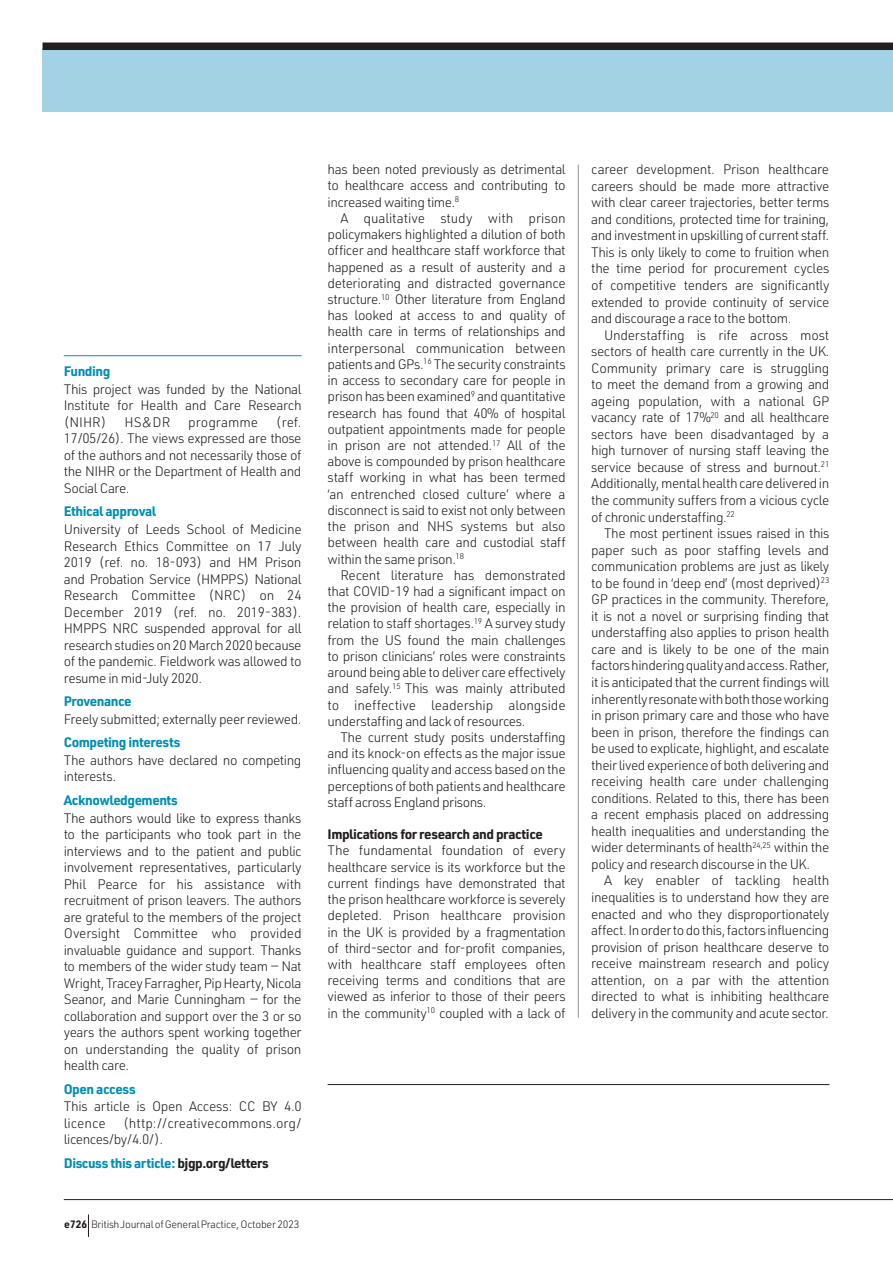
<style>
.page{position:relative;width:893px;height:1263px;background:#fff}
.page>*{position:absolute;margin:0;border:0;box-sizing:border-box;transform-origin:0 0}
.t1{font:300 13.5px/16.5px "URWDIN";letter-spacing:-.035em;color:#231f20;text-align:justify}
.t2{font:700 13.5px "URWDIN";letter-spacing:-.035em;color:#008fb3}
.t3{font:300 13.5px/16.5px "URWDIN";letter-spacing:-.005em;color:#231f20}
.t4{font:700 13.5px "URWDIN";letter-spacing:-.035em;color:#231f20}
.t5{font:300 10.5px "URWDIN";letter-spacing:-.025em;color:#231f20}
.s1{color:#231f20}
.s2{font-weight:700}
</style>
<div class="page">
<div style="left:43px;top:48px;width:850px;height:64px;background:#a2d2e3"></div>
<div style="left:43px;top:43px;width:850px;height:7px;background:#231f20"></div>
<hr style="left:578px;top:165px;width:1px;height:853px;background:#939598">
<hr style="left:64px;top:355px;width:238px;height:1px;background:#008fb3">
<hr style="left:328px;top:1084px;width:501px;height:1px;background:#231f20">
<hr style="left:64px;top:1199px;width:829px;height:1px;background:#231f20">
<svg style="left:88px;top:1214px;width:1px;height:23px"></svg>
<p class="t2" style="left:64px;top:362px;width:48px">Funding</p>
<p class="t1" style="left:64px;top:380px;width:239px">This project was funded by the National Institute for Health and Care Research (NIHR)</p>
<p class="t1" style="left:64px;top:413px;width:239px;text-indent:212px">(ref.<br>17/05/26). The views expressed are those of the authors and not necessarily those of the NIHR or the Department of Health and Social Care.</p>
<p class="t2" style="left:64px;top:502px;width:94px">Ethical approval</p>
<p class="t1" style="left:64px;top:521px;width:239px">University of Leeds School of Medicine Research Ethics Committee on 17 July 2019 (ref. no. 18-093) and HM Prison and Probation Service (HMPPS) National Research Committee (NRC) on 24<br>December 2019 (ref. no. 2019-383).<br>HMPPS NRC suspended approval for all research studies on 20 March 2020 because of the pandemic. Fieldwork was allowed to resume in mid-July 2020.</p>
<p class="t2" style="left:64px;top:692px;width:69px">Provenance</p>
<p class="t1" style="left:64px;top:710px;width:239px">Freely submitted; externally peer reviewed.</p>
<p class="t2" style="left:64px;top:733px;width:118px">Competing interests</p>
<p class="t1" style="left:64px;top:751px;width:239px">The authors have declared no competing interests.</p>
<p class="t2" style="left:64px;top:791px;width:116px">Acknowledgements</p>
<p class="t1" style="left:64px;top:809px;width:239px">The authors would like to express thanks to the participants who took part in the interviews and to the patient and public involvement representatives, particularly Phil Pearce for his assistance with recruitment of prison leavers. The authors are grateful to the members of the project Oversight Committee who provided invaluable guidance and support. Thanks to members of the wider study team — Nat Wright, Tracey Farragher, Pip Hearty, Nicola Seanor, and Marie Cunningham — for the collaboration and support over the 3 or so years the authors spent working together on understanding the quality of prison health care.</p>
<p class="t2" style="left:64px;top:1079px;width:73px">Open access</p>
<p class="t1" style="left:64px;top:1098px;width:239px">This article is Open Access: CC BY 4.0 licence</p>
<p class="t1" style="left:125px;top:413px;width:47px">HS&amp;DR</p>
<p class="t3" style="left:188px;top:413px;width:71px">programme</p>
<p class="t3" style="left:64px;top:1114px;width:239px;text-indent:59px">(http://creativecommons.org/ licences/by/4.0/).</p>
<p class="t2" style="left:64px;top:1154px;width:207px">Discuss this article: <span class="s1">bjgp.org/letters</span></p>
<p class="t5" style="left:64px;top:1217px;width:237px"><span class="s2">e726</span> BritishJournalofGeneralPractice, October 2023</p>
<p class="t1" style="left:328px;top:161px;width:240px">has been noted previously as detrimental to healthcare access and contributing to increased waiting time.<sup>8</sup></p>
<p class="t1" style="left:328px;top:210px;width:240px;text-indent:13px">A qualitative study with prison policymakers highlighted a dilution of both officer and healthcare staff workforce that happened as a result of austerity and a deteriorating and distracted governance structure.<sup>10</sup> Other literature from England has looked at access to and quality of health care in terms of relationships and interpersonal communication between patients and GPs.<sup>16</sup> The security constraints in access to secondary care for people in prison has been examined<sup>9</sup> and quantitative research has found that 40% of hospital outpatient appointments made for people in prison are not attended.<sup>17</sup> All of the above is compounded by prison healthcare staff working in what has been termed ‘an entrenched closed culture’ where a disconnect is said to exist not only between the prison and NHS systems but also between health care and custodial staff within the same prison.<sup>18</sup></p>
<p class="t1" style="left:328px;top:566px;width:240px;text-indent:13px">Recent literature has demonstrated that COVID-19 had a significant impact on the provision of health care, especially in relation to staff shortages.<sup>19</sup> A survey study from the US found the main challenges to prison clinicians’ roles were constraints around being able to deliver care effectively and safely.<sup>15</sup> This was mainly attributed to ineffective leadership alongside understaffing and lack of resources.</p>
<p class="t1" style="left:328px;top:729px;width:240px;text-indent:13px">The current study posits understaffing and its knock-on effects as the major issue influencing quality and access based on the perceptions of both patients and healthcare staff across England prisons.</p>
<p class="t4" style="left:328px;top:825px;width:217px">Implications for research and practice</p>
<p class="t1" style="left:328px;top:842px;width:240px">The fundamental foundation of every healthcare service is its workforce but the current findings have demonstrated that the prison healthcare workforce is severely depleted. Prison healthcare provision in the UK is provided by a fragmentation of third-sector and for-profit companies, with healthcare staff employees often receiving terms and conditions that are viewed as inferior to those of their peers in the community<sup>10</sup> coupled with a lack of</p>
<p class="t1" style="left:591px;top:161px;width:240px">career development. Prison healthcare careers should be made more attractive with clear career trajectories, better terms and conditions, protected time for training, and investment in upskilling of current staff.<br>This is only likely to come to fruition when the time period for procurement cycles of competitive tenders are significantly extended to provide continuity of service and discourage a race to the bottom.</p>
<p class="t1" style="left:591px;top:326px;width:240px;text-indent:13px">Understaffing is rife across most sectors of health care currently in the UK.<br>Community primary care is struggling to meet the demand from a growing and ageing population, with a national GP vacancy rate of 17%<sup>20</sup> and all healthcare sectors have been disadvantaged by a high turnover of nursing staff leaving the service because of stress and burnout.<sup>21<br></sup>Additionally, mental health care delivered in the community suffers from a vicious cycle of chronic understaffing.<sup>22</sup></p>
<p class="t1" style="left:591px;top:525px;width:240px;text-indent:13px">The most pertinent issues raised in this paper such as poor staffing levels and communication problems are just as likely to be found in ‘deep end’ (most deprived)<sup>23<br></sup>GP practices in the community. Therefore, it is not a novel or surprising finding that understaffing also applies to prison health care and is likely to be one of the main factors hindering quality and access. Rather, it is anticipated that the current findings will inherently resonate with both those working in prison primary care and those who have been in prison, therefore the findings can be used to explicate, highlight, and escalate their lived experience of both delivering and receiving health care under challenging conditions. Related to this, there has been a recent emphasis placed on addressing health inequalities and understanding the wider determinants of health<sup>24,25</sup> within the policy and research discourse in the UK.</p>
<p class="t1" style="left:591px;top:872px;width:240px;text-indent:13px">A key enabler of tackling health inequalities is to understand how they are enacted and who they disproportionately affect. In order to do this, factors influencing provision of prison healthcare deserve to receive mainstream research and policy attention, on a par with the attention directed to what is inhibiting healthcare delivery in the community and acute sector.</p>
</div>
